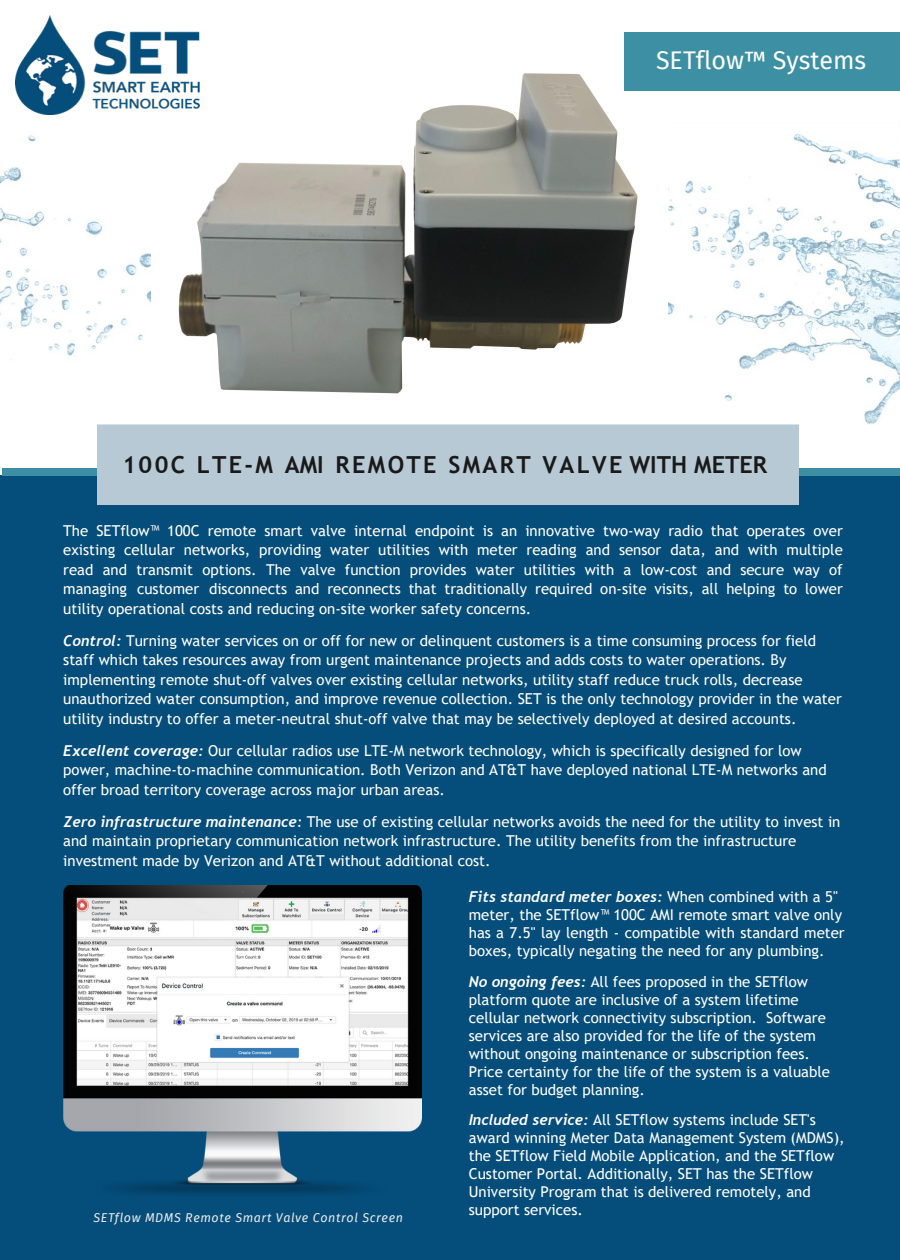
<style>
.page{position:relative;width:900px;height:1260px;background:#fff}
.page>*{position:absolute;margin:0;border:0;box-sizing:border-box;transform-origin:0 0}
.t1{font:25px "Fira Sans";color:#fff}
.t2{font:700 23.5px "Trebuchet MS";letter-spacing:.1em;color:#191919}
.t3{font:15px/18px "Trebuchet MS";color:#fff}
.t4{font:italic 700 15px "Trebuchet";color:#fff}
.t5{font:italic 12.5px "Fira Sans";letter-spacing:.05em;color:#ededed}
.s1{font-family:"Trebuchet";font-weight:700;font-style:italic}
.s2{font-style:italic}
.s3{font-family:"Trebuchet MS";font-weight:400;font-style:normal}
</style>
<div class="page">
<div style="left:0;top:476px;width:900px;height:784px;background:#054d7a"></div>
<div style="left:2px;top:468px;width:898px;height:8px;background:#3d90a3"></div>
<div style="left:97px;top:424px;width:701px;height:81px;background:#b7c9d4"></div>
<img style="left:0;top:133px;width:900px;height:292px">
<img style="left:151px;top:73px;width:517px;height:343px">
<img style="left:64px;top:885px;width:358px;height:309px">
<img style="left:15px;top:15px;width:186px;height:99px">
<div style="left:624px;top:33px;width:276px;height:58px;background:#3d90a3"></div>
<h1 class="t1" style="left:656px;top:46px;width:212px">SETflow™ Systems</h1>
<h2 class="t2" style="left:122px;top:450px;width:646px">100C LTE-M AMI REMOTE SMART VALVE WITH METER</h2>
<p class="t3" style="left:63px;top:520px;width:781px;line-height:19.5px;text-align:justify">The SETflow™ 100C remote smart valve internal endpoint is an innovative two-way radio that operates over existing cellular networks, providing water utilities with meter reading and sensor data, and with multiple read and transmit options. The valve function provides water utilities with a low-cost and secure way of managing customer disconnects and reconnects that traditionally required on-site visits, all helping to lower utility operational costs and reducing on-site worker safety concerns.</p>
<p class="t3" style="left:63px;top:630px;width:780px;line-height:19.5px"><span class="s1">Control:</span> Turning water services on or off for new or delinquent customers is a time consuming process for field staff which takes resources away from urgent maintenance projects and adds costs to water operations. By implementing remote shut-off valves over existing cellular networks, utility staff reduce truck rolls, decrease unauthorized water consumption, and improve revenue collection. SET is the only technology provider in the water utility industry to offer a meter-neutral shut-off valve that may be selectively deployed at desired accounts.</p>
<p class="t3" style="left:63px;top:740px;width:765px;line-height:19.5px"><span class="s1">Excellent coverage:</span> Our cellular radios use LTE-M network technology, which is specifically designed for low power, machine-to-machine communication. Both Verizon and AT&amp;T have deployed national LTE-M networks and offer broad territory coverage across major urban areas.</p>
<p class="t3" style="left:63px;top:811px;width:779px;line-height:19.5px"><span class="s1">Zero infrastructure maintenance</span><span class="s2">:</span> The use of existing cellular networks avoids the need for the utility to invest in and maintain proprietary communication network infrastructure. The utility benefits from the infrastructure investment made by Verizon and AT&amp;T without additional cost.</p>
<p class="t5" style="left:93px;top:1210px;width:311px">SETflow MDMS Remote Smart Valve Control Screen</p>
<p class="t4" style="left:469px;top:888px;width:371px">Fits standard meter boxes: <span class="s3">When combined with a 5"</span></p>
<p class="t3" style="left:469px;top:906px;width:377px">meter, the SETflow™ 100C AMI remote smart valve only has a 7.5" lay length - compatible with standard meter boxes, typically negating the need for any plumbing.</p>
<p class="t3" style="left:469px;top:972px;width:363px"><span class="s1">No ongoing fees:</span> All fees proposed in the SETflow platform quote are inclusive of a system lifetime cellular network connectivity subscription. Software services are also provided for the life of the system without ongoing maintenance or subscription fees.<br>Price certainty for the life of the system is a valuable asset for budget planning.</p>
<p class="t3" style="left:469px;top:1111px;width:377px"><span class="s1">Included service:</span> All SETflow systems include SET's award winning Meter Data Management System (MDMS), the SETflow Field Mobile Application, and the SETflow Customer Portal. Additionally, SET has the SETflow University Program that is delivered remotely, and support services.</p>
</div>
